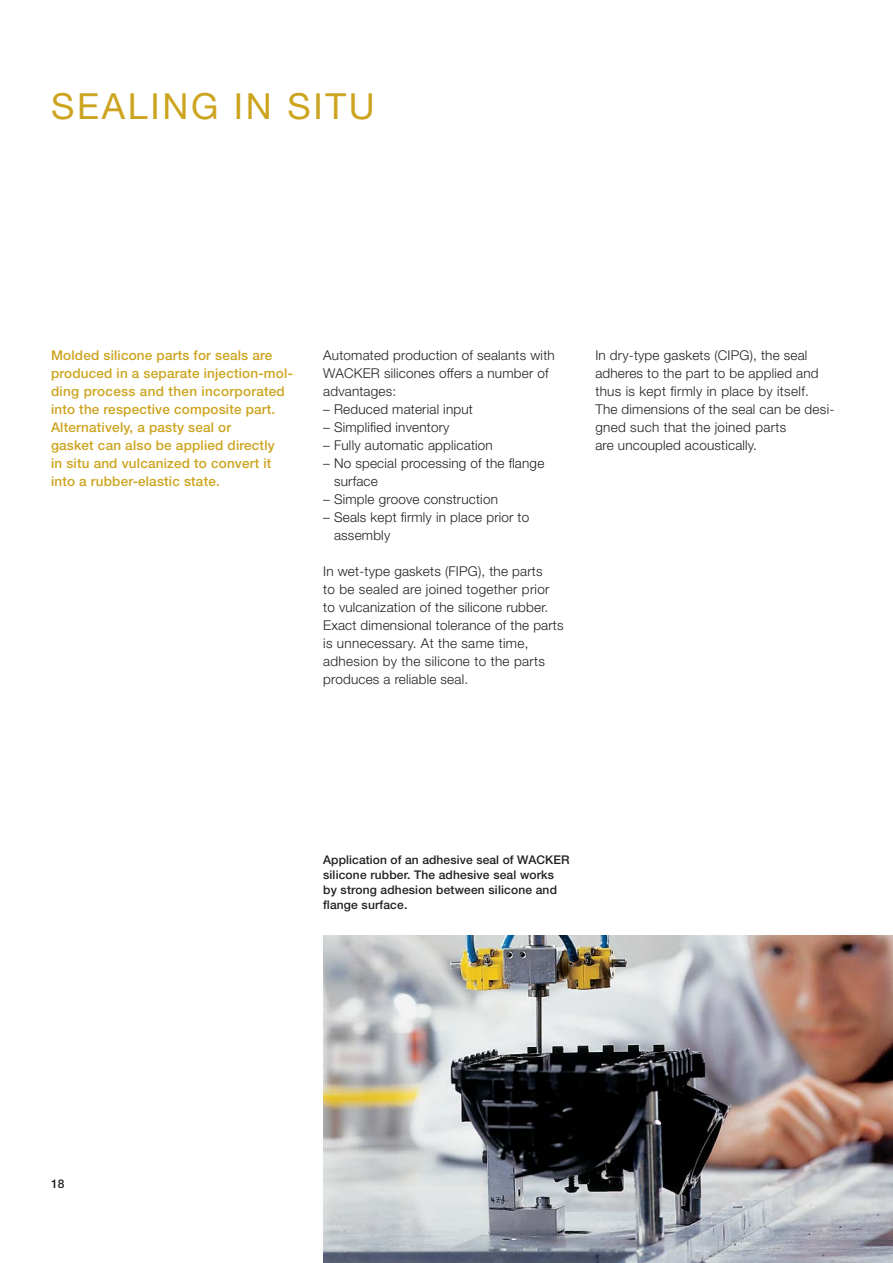
<style>
.page{position:relative;width:893px;height:1263px;background:#fff}
.page>*{position:absolute;margin:0;border:0;box-sizing:border-box;transform-origin:0 0}
.t1{font:36px "Helvetica Neue";letter-spacing:.075em;color:#cda41f}
.t2{font:300 13.5px/18px "Helvetica Neue";letter-spacing:.015em;color:#231f20}
.t3{font:500 13.5px/18px "Helvetica Neue";letter-spacing:.015em;color:#cda41f}
.t4{font:500 12px/15px "Helvetica Neue";letter-spacing:.015em;color:#231f20}
</style>
<div class="page">
<img style="left:323px;top:936px;width:569px;height:327px">
<h1 class="t1" style="left:51px;top:93px;width:325px">SEALING IN SITU</h1>
<p class="t3" style="left:51px;top:348px;width:243px">Molded silicone parts for seals are produced in a separate injection-mol&shy;ding process and then incorporated into the respective composite part.<br>Alternatively, a pasty seal or<br>gasket can also be applied directly<br>in situ and vulcanized to convert it into a rubber-elastic state.</p>
<p class="t2" style="left:323px;top:348px;width:233px">Automated production of sealants with<br>WACKER silicones offers a number of advantages:</p>
<p class="t2" style="left:323px;top:402px;width:151px">– Reduced material input</p>
<p class="t2" style="left:323px;top:420px;width:128px">– Simplified inventory</p>
<p class="t2" style="left:323px;top:438px;width:171px">– Fully automatic application</p>
<p class="t2" style="left:334px;top:456px;width:212px;text-indent:-11px">– No special processing of the flange surface</p>
<p class="t2" style="left:323px;top:492px;width:176px">– Simple groove construction</p>
<p class="t2" style="left:334px;top:510px;width:197px;text-indent:-11px">– Seals kept firmly in place prior to assembly</p>
<p class="t2" style="left:323px;top:564px;width:242px">In wet-type gaskets (FIPG), the parts<br>to be sealed are joined together prior to vulcanization of the silicone rubber.<br>Exact dimensional tolerance of the parts is unnecessary. At the same time, adhesion by the silicone to the parts produces a reliable seal.</p>
<p class="t2" style="left:595px;top:348px;width:241px">In dry-type gaskets (CIPG), the seal adheres to the part to be applied and thus is kept firmly in place by itself.<br>The dimensions of the seal can be desi&shy;gned such that the joined parts<br>are uncoupled acoustically.</p>
<p class="t4" style="left:323px;top:853px;width:248px">Application of an adhesive seal of WACKER silicone rubber. The adhesive seal works by strong adhesion between silicone and flange surface.</p>
<p class="t4" style="left:51px;top:1177px;width:15px">18</p>
</div>
